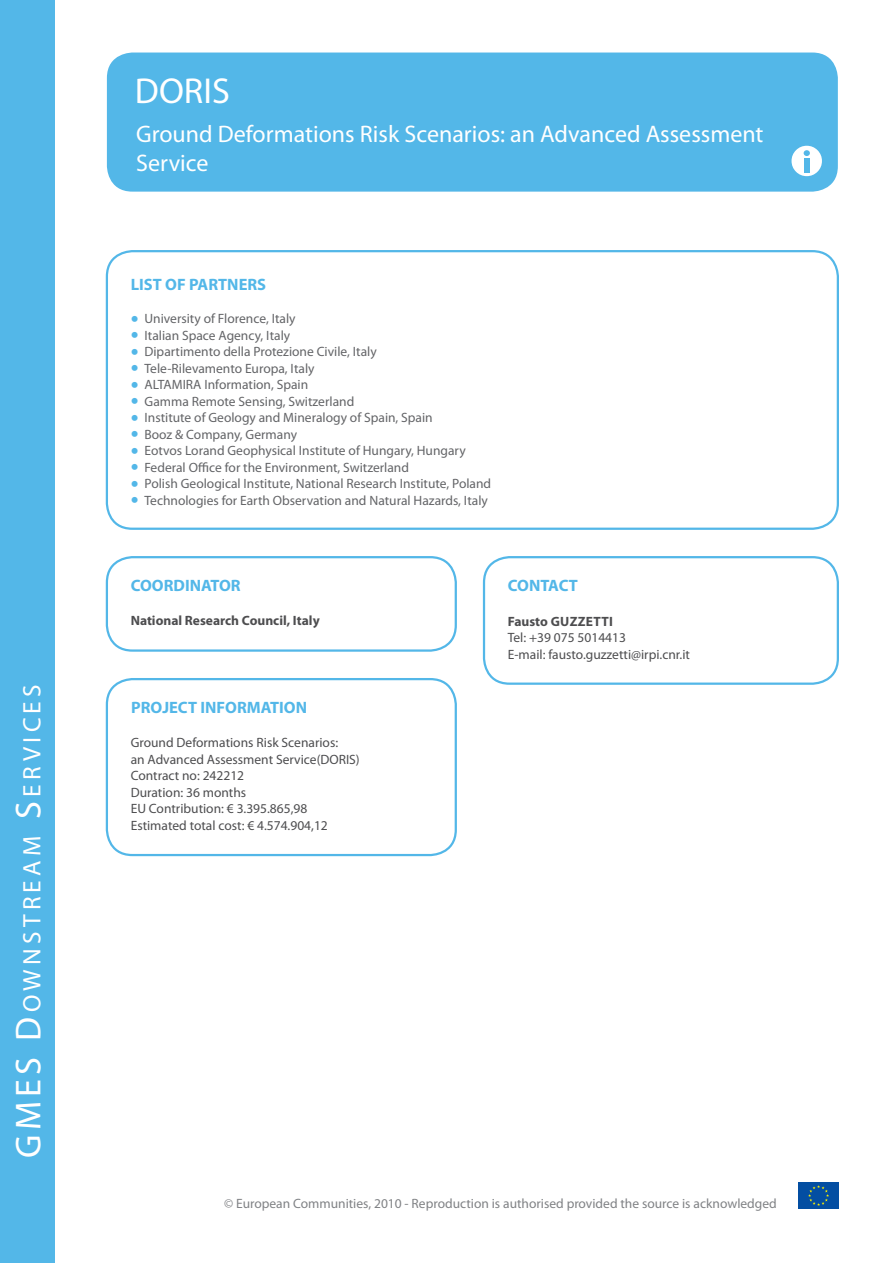
<style>
.page{position:relative;width:893px;height:1263px;background:#fff}
.page>*{position:absolute;margin:0;border:0;box-sizing:border-box;transform-origin:0 0}
.t1{font:36.15px "Myriad Pro";color:#fff}
.t2{font:25.35px "Myriad Pro";letter-spacing:.17em;color:#fff}
.t3{font:24px/28.8px "Myriad Pro";color:#fff}
.t4{font:700 16.5px "Myriad Pro";color:#53b7e8}
.t5{font:13.5px/16.5px "Myriad Pro";color:#636467}
.t6{font:13.5px/16.5px "Myriad Pro";color:#4d4d4f}
.t7{font:13.5px "Myriad Pro";color:#808285}
.t8{font:700 13.5px "Myriad Pro";color:#4d4d4f}
.t9{font:700 13.5px "Myriad Pro";letter-spacing:.02em;color:#4d4d4f}
.s1{font-size:36.15px}
</style>
<div class="page">
<div style="left:0;top:0;width:54px;height:1263px;background:#53b7e8"></div>
<div style="left:107px;top:53px;width:731px;height:139px;background:#53b7e8;border-radius:26px"></div>
<div style="left:798px;top:1182px;width:41px;height:27px;background:#034ea2"></div>
<svg style="left:808px;top:1185px;width:21px;height:21px"></svg>
<svg style="left:791px;top:146px;width:31px;height:30px"></svg>
<div style="left:804px;top:158px;width:5px;height:14px;background:#53b7e8"></div>
<div style="left:106px;top:250px;width:733px;height:280px;border:2px solid #53b7e8;border-radius:26px"></div>
<div style="left:106px;top:678px;width:351px;height:178px;border:2px solid #53b7e8;border-radius:26px"></div>
<div style="left:483px;top:556px;width:356px;height:129px;border:2px solid #53b7e8;border-radius:26px"></div>
<div style="left:106px;top:556px;width:351px;height:96px;border:2px solid #53b7e8;border-radius:26px"></div>
<h2 class="t2" style="left:16px;top:1158px;width:472px;rotate:-90deg"><span class="s1">GMES D</span>ownstream <span class="s1">S</span>e rvices</h2>
<h1 class="t1" style="left:135px;top:69px;width:96px">DORIS</h1>
<h3 class="t3" style="left:136px;top:120px;width:629px">Ground Deformations Risk Scenarios: an Advanced Assessment<br>Service</h3>
<p class="t4" style="left:131px;top:273px;width:9px">LIST</p>
<p class="t4" style="left:165px;top:273px;width:44px">OF PARTNERS</p>
<p class="t5" style="left:144px;top:310px;width:348px">University of Florence, Italy<br>Italian Space Agency, Italy<br>Dipartimento della Protezione Civile, Italy<br>Tele-Rilevamento Europa, Italy<br>ALTAMIRA Information, Spain<br>Gamma Remote Sensing, Switzerland<br>Institute of Geology and Mineralogy of Spain, Spain<br>Booz &amp; Company, Germany<br>Eotvos Lorand Geophysical Institute of Hungary, Hungary Federal Office for the Environment, Switzerland<br>Polish Geological Institute, National Research Institute, Poland Technologies for Earth Observation and Natural Hazards, Italy</p>
<p class="t4" style="left:131px;top:574px;width:22px">COOR</p>
<p class="t4" style="left:174px;top:574px;width:22px">DINATOR</p>
<p class="t8" style="left:131px;top:612px;width:191px">National Research Council, Italy</p>
<p class="t9" style="left:508px;top:612px;width:107px">Fausto Gu zzetti</p>
<p class="t6" style="left:508px;top:629px;width:184px">Tel: +39 075 5014413<br>E-mail: fausto.guzzetti@irpi.cnr.it</p>
<p class="t4" style="left:508px;top:574px;width:21px">CONTA</p>
<p class="t4" style="left:559px;top:574px;width:20px">CT</p>
<p class="t4" style="left:131px;top:696px;width:105px">PROJECT IN FORMATION</p>
<p class="t6" style="left:131px;top:734px;width:231px">Ground Deformations Risk Scenarios:<br>an Advanced Assessment Service(DORIS)<br>Contract no: 242212<br>Duration: 36 months<br>EU Contribution: € 3.395.865,98<br>Estimated total cost: € 4.574.904,12</p>
<p class="t7" style="left:224px;top:1195px;width:554px">© European Communities, 2010 - Reproduction is authorised provided the source is acknowledged</p>
</div>
